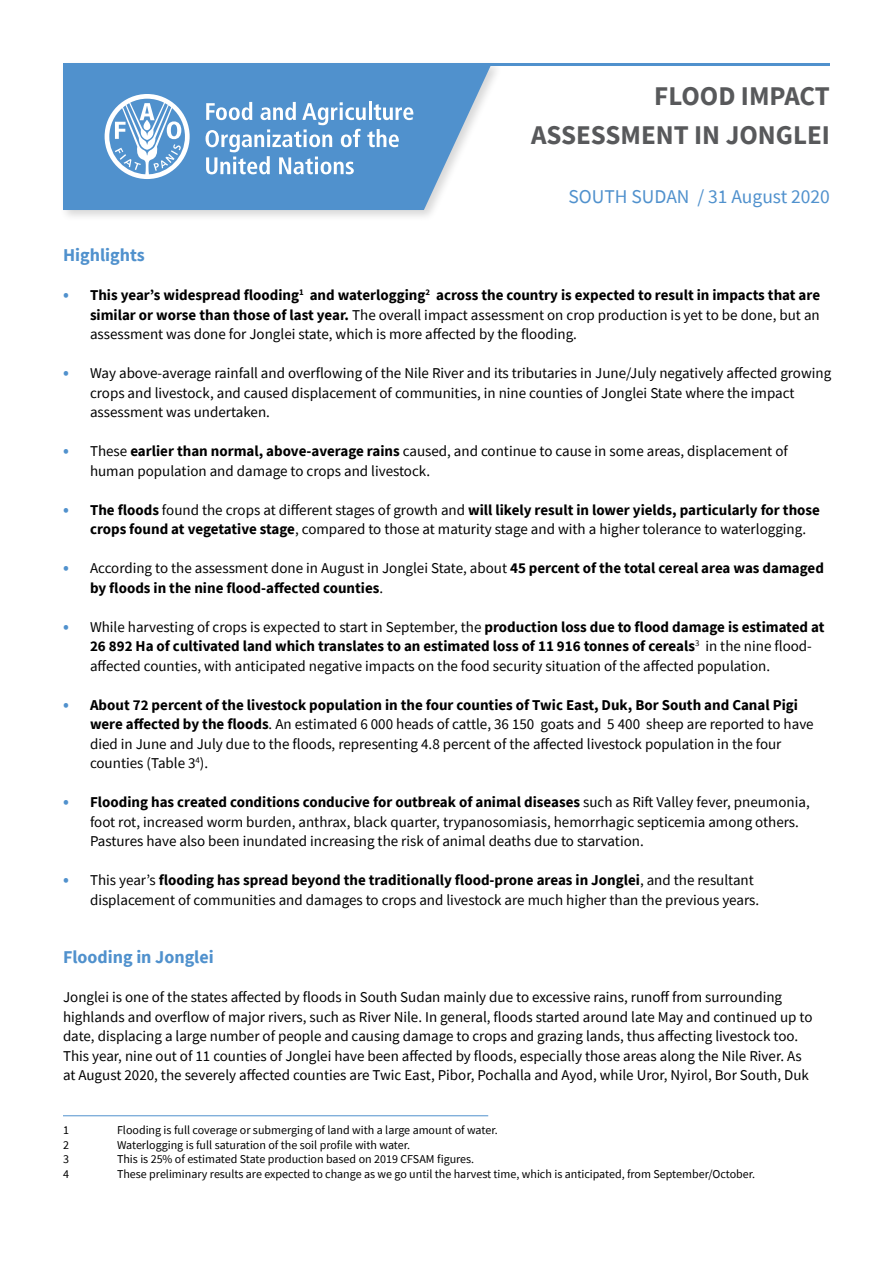
<style>
.page{position:relative;width:893px;height:1263px;background:#fff}
.page>*{position:absolute;margin:0;border:0;box-sizing:border-box;transform-origin:0 0}
.t1{font:700 27px/39px "Source Sans Pro";color:#58595b;text-align:right}
.t2{font:19.5px "Source Sans Pro";color:#5091cd}
.t3{font:700 18px "Source Sans Pro";color:#5091cd}
.t4{font:15px/19.5px "Source Sans Pro";color:#000}
.t5{font:700 15px/19.5px "Source Sans Pro";color:#000;text-align:justify}
.t6{font:12px "Source Sans Pro";color:#000}
.s1{font-weight:600;font-size:18px;color:#5091cd}
.s2{font-weight:400}
.s3{font-weight:700}
</style>
<div class="page">
<div style="left:59px;top:59px;width:445px;height:164px;background:#000;opacity:.16"></div>
<svg style="left:63px;top:66px;width:429px;height:144px;background:#659ed2"></svg>
<svg style="left:105px;top:94px;width:85px;height:85px"></svg>
<svg style="left:206px;top:102px;width:207px;height:72px"></svg>
<hr style="left:63px;top:63px;width:767px;height:3px;background:#5091cd">
<hr style="left:63px;top:1115px;width:425px;height:1px;background:#5091cd">
<h1 class="t1" style="left:531px;top:76px;width:300px">FLOOD IMPACT<br>ASSESSMENT IN JONGLEI</h1>
<h2 class="t2" style="left:569px;top:184px;width:263px">SOUTH SUDAN / 31 August 2020</h2>
<p class="t3" style="left:63px;top:243px;width:83px">Highlights</p>
<p class="t5" style="left:90px;top:285px;width:732px;text-indent:-27px"><span class="s1">•</span> This year’s widespread flooding<sup>1</sup> and waterlogging<sup>2</sup> across the country is expected to result in impacts that are similar or worse than those of last year. <span class="s2">The overall impact assessment on crop production is yet to be done, but an assessment was done for Jonglei state, which is more affected by the flooding.</span></p>
<p class="t4" style="left:90px;top:363px;width:743px;text-indent:-27px"><span class="s1">•</span> Way above-average rainfall and overflowing of the Nile River and its tributaries in June/July negatively affected growing crops and livestock, and caused displacement of communities, in nine counties of Jonglei State where the impact assessment was undertaken.</p>
<p class="t4" style="left:90px;top:441px;width:699px;text-indent:-27px"><span class="s1">•</span> These <span class="s3">earlier than normal, above-average rains</span> caused, and continue to cause in some areas, displacement of human population and damage to crops and livestock.</p>
<p class="t4" style="left:90px;top:500px;width:731px;text-indent:-27px"><span class="s1">•</span> <span class="s3">The floods</span> found the crops at different stages of growth and <span class="s3">will likely result in lower yields, particularly for those crops found at vegetative stage</span>, compared to those at maturity stage and with a higher tolerance to waterlogging.</p>
<p class="t5" style="left:90px;top:558px;width:735px;text-indent:-27px"><span class="s1">•</span> <span class="s2">According to the assessment done in August in Jonglei State, about</span> 45 percent of the total cereal area was damaged by floods in the nine flood-affected counties<span class="s2">.</span></p>
<p class="t4" style="left:90px;top:617px;width:736px;text-indent:-27px"><span class="s1">•</span> While harvesting of crops is expected to start in September, the <span class="s3">production loss due to flood damage is estimated at<br>26 892 Ha of cultivated land which translates to an estimated loss of 11 916 tonnes of cereals</span><sup>3</sup> in the nine flood&shy;affected counties, with anticipated negative impacts on the food security situation of the affected population.</p>
<p class="t4" style="left:90px;top:695px;width:725px;text-indent:-27px"><span class="s1">•</span> <span class="s3">About 72 percent of the livestock population in the four counties of Twic East, Duk, Bor South and Canal Pigi were affected by the floods</span>. An estimated 6 000 heads of cattle, 36 150 goats and 5 400 sheep are reported to have died in June and July due to the floods, representing 4.8 percent of the affected livestock population in the four counties (Table 3<sup>4</sup>).</p>
<p class="t4" style="left:90px;top:792px;width:721px;text-indent:-27px"><span class="s1">•</span> <span class="s3">Flooding has created conditions conducive for outbreak of animal diseases</span> such as Rift Valley fever, pneumonia, foot rot, increased worm burden, anthrax, black quarter, trypanosomiasis, hemorrhagic septicemia among others.<br>Pastures have also been inundated increasing the risk of animal deaths due to starvation.</p>
<p class="t4" style="left:90px;top:870px;width:671px;text-indent:-27px"><span class="s1">•</span> This year’s <span class="s3">flooding has spread beyond the traditionally flood-prone areas in Jonglei</span>, and the resultant displacement of communities and damages to crops and livestock are much higher than the previous years.</p>
<p class="t3" style="left:63px;top:945px;width:152px">Flooding in Jonglei</p>
<p class="t4" style="left:63px;top:987px;width:751px">Jonglei is one of the states affected by floods in South Sudan mainly due to excessive rains, runoff from surrounding highlands and overflow of major rivers, such as River Nile. In general, floods started around late May and continued up to date, displacing a large number of people and causing damage to crops and grazing lands, thus affecting livestock too.<br>This year, nine out of 11 counties of Jonglei have been affected by floods, especially those areas along the Nile River. As at August 2020, the severely affected counties are Twic East, Pibor, Pochalla and Ayod, while Uror, Nyirol, Bor South, Duk</p>
<p class="t6" style="left:63px;top:1123px;width:7px">1</p>
<p class="t6" style="left:117px;top:1123px;width:382px">Flooding is full coverage or submerging of land with a large amount of water.</p>
<p class="t6" style="left:63px;top:1137px;width:7px">2</p>
<p class="t6" style="left:117px;top:1137px;width:295px">Waterlogging is full saturation of the soil profile with water.</p>
<p class="t6" style="left:63px;top:1151px;width:7px">3</p>
<p class="t6" style="left:117px;top:1151px;width:359px">This is 25% of estimated State production based on 2019 CFSAM figures.</p>
<p class="t6" style="left:63px;top:1166px;width:7px">4</p>
<p class="t6" style="left:117px;top:1166px;width:640px">These preliminary results are expected to change as we go until the harvest time, which is anticipated, from September/October.</p>
</div>
